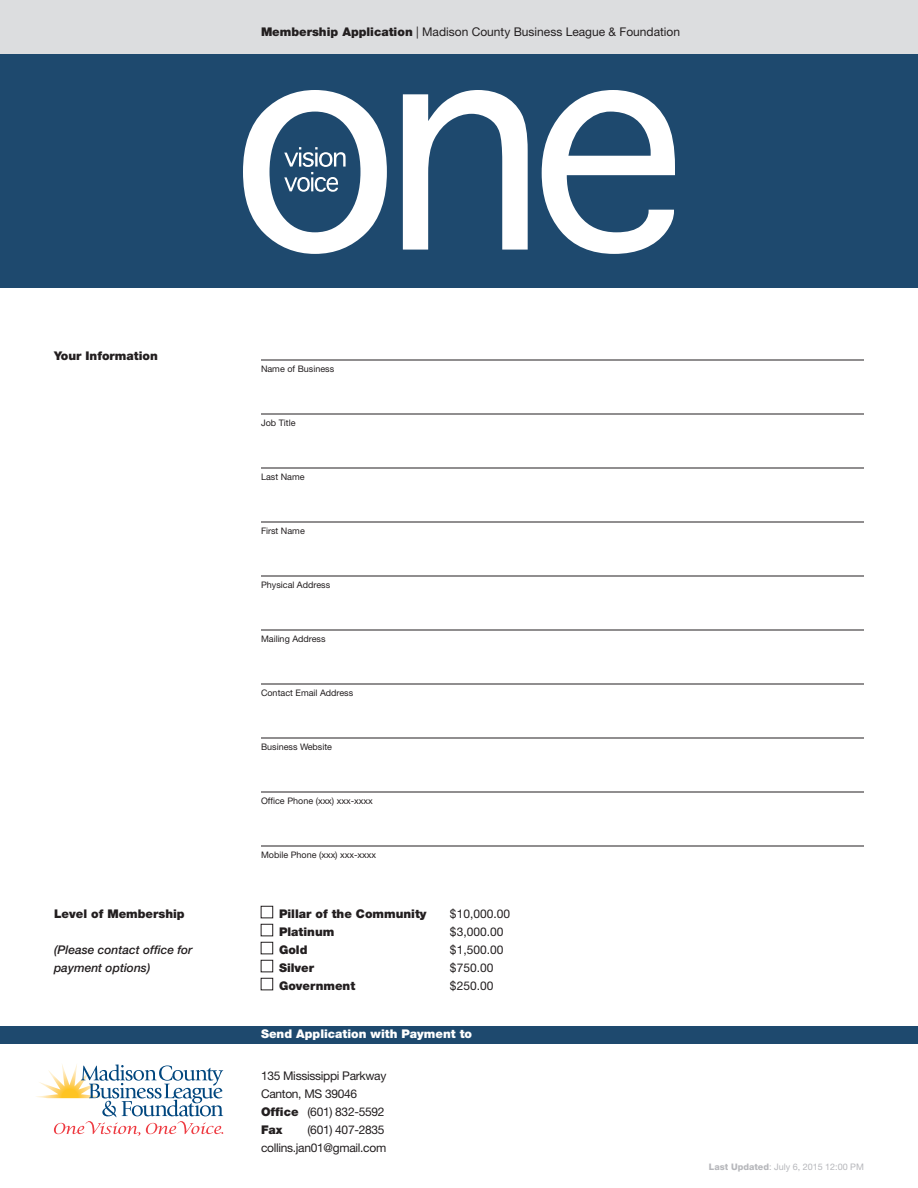
<style>
.page{position:relative;width:918px;height:1188px;background:#fff}
.page>*{position:absolute;margin:0;border:0;box-sizing:border-box;transform-origin:0 0}
.t1{font:12px "Helvetica Neue";letter-spacing:-.025em;color:#231f20}
.t2{font:900 12px "Helvetica Neue";color:#231f20}
.t3{font:12px "Helvetica Neue";color:#231f20}
.t4{font:italic 500 12px "Helvetica Neue";color:#231f20}
.t5{font:900 12px "Helvetica Neue";color:#fff}
.t6{font:9px "Helvetica Neue";color:#231f20}
.t7{font:9px "Helvetica Neue";color:#b6b7bb}
.s1{font-weight:900}
.s2{font-weight:800}
</style>
<div class="page">
<div style="left:0;top:0;width:918px;height:288px;background:#1e496e"></div>
<svg style="left:243px;top:90px;width:432px;height:164px"></svg>
<svg style="left:284px;top:147px;width:62px;height:45px"></svg>
<div style="left:0;top:0;width:918px;height:54px;background:#dcdddf"></div>
<hr style="left:261px;top:360px;width:603px;height:1px;background:#231f20">
<hr style="left:261px;top:414px;width:603px;height:1px;background:#231f20">
<hr style="left:261px;top:468px;width:603px;height:1px;background:#231f20">
<hr style="left:261px;top:522px;width:603px;height:1px;background:#231f20">
<hr style="left:261px;top:576px;width:603px;height:1px;background:#231f20">
<hr style="left:261px;top:630px;width:603px;height:1px;background:#231f20">
<hr style="left:261px;top:684px;width:603px;height:1px;background:#231f20">
<hr style="left:261px;top:738px;width:603px;height:1px;background:#231f20">
<hr style="left:261px;top:792px;width:603px;height:1px;background:#231f20">
<hr style="left:261px;top:846px;width:603px;height:1px;background:#231f20">
<div style="left:261px;top:906px;width:12px;height:12px;border:1px solid #231f20"></div>
<div style="left:261px;top:924px;width:12px;height:12px;border:1px solid #231f20"></div>
<div style="left:261px;top:942px;width:12px;height:12px;border:1px solid #231f20"></div>
<div style="left:261px;top:960px;width:12px;height:12px;border:1px solid #231f20"></div>
<div style="left:261px;top:978px;width:12px;height:12px;border:1px solid #231f20"></div>
<div style="left:0;top:1026px;width:918px;height:18px;background:#1e496e"></div>
<svg style="left:36px;top:1064px;width:188px;height:72px"></svg>
<p class="t3" style="left:261px;top:25px;width:421px"><span class="s1">Membership Application</span> | Madison County Business League &amp; Foundation</p>
<p class="t2" style="left:54px;top:349px;width:105px">Your Information</p>
<p class="t6" style="left:261px;top:363px;width:75px">Name of Business</p>
<p class="t6" style="left:261px;top:417px;width:36px">Job Title</p>
<p class="t6" style="left:261px;top:471px;width:45px">Last Name</p>
<p class="t6" style="left:261px;top:525px;width:45px">First Name</p>
<p class="t6" style="left:261px;top:579px;width:71px">Physical Address</p>
<p class="t6" style="left:261px;top:633px;width:66px">Mailing Address</p>
<p class="t6" style="left:261px;top:687px;width:94px">Contact Email Address</p>
<p class="t6" style="left:261px;top:741px;width:73px">Business Website</p>
<p class="t6" style="left:261px;top:795px;width:113px">Office Phone (xxx) xxx-xxxx</p>
<p class="t6" style="left:261px;top:849px;width:117px">Mobile Phone (xxx) xxx-xxxx</p>
<p class="t2" style="left:54px;top:907px;width:132px">Level of Membership</p>
<p class="t2" style="left:279px;top:907px;width:149px">Pillar of the Community</p>
<p class="t1" style="left:450px;top:907px;width:62px">$10,000.00</p>
<p class="t2" style="left:279px;top:925px;width:57px">Platinum</p>
<p class="t1" style="left:450px;top:925px;width:55px">$3,000.00</p>
<p class="t4" style="left:54px;top:943px;width:140px">(Please contact office for</p>
<p class="t2" style="left:279px;top:943px;width:30px">Gold</p>
<p class="t1" style="left:450px;top:943px;width:55px">$1,500.00</p>
<p class="t4" style="left:54px;top:961px;width:98px">payment options)</p>
<p class="t2" style="left:279px;top:961px;width:37px">Silver</p>
<p class="t1" style="left:450px;top:961px;width:45px">$750.00</p>
<p class="t2" style="left:279px;top:979px;width:78px">Government</p>
<p class="t1" style="left:450px;top:979px;width:45px">$250.00</p>
<p class="t5" style="left:261px;top:1027px;width:213px">Send Application with Payment to</p>
<p class="t1" style="left:261px;top:1069px;width:127px">135 Mississippi Parkway</p>
<p class="t1" style="left:261px;top:1087px;width:98px">Canton, MS 39046</p>
<p class="t1" style="left:261px;top:1105px;width:125px"><span class="s1">Office</span> (601) 832-5592</p>
<p class="t2" style="left:261px;top:1123px;width:23px">Fax</p>
<p class="t1" style="left:308px;top:1123px;width:79px">(601) 407-2835</p>
<p class="t1" style="left:261px;top:1141px;width:127px">collins.jan01@gmail.com</p>
<p class="t7" style="left:709px;top:1161px;width:157px"><span class="s2">Last Updated</span>: July 6, 2015 12:00 PM</p>
</div>
